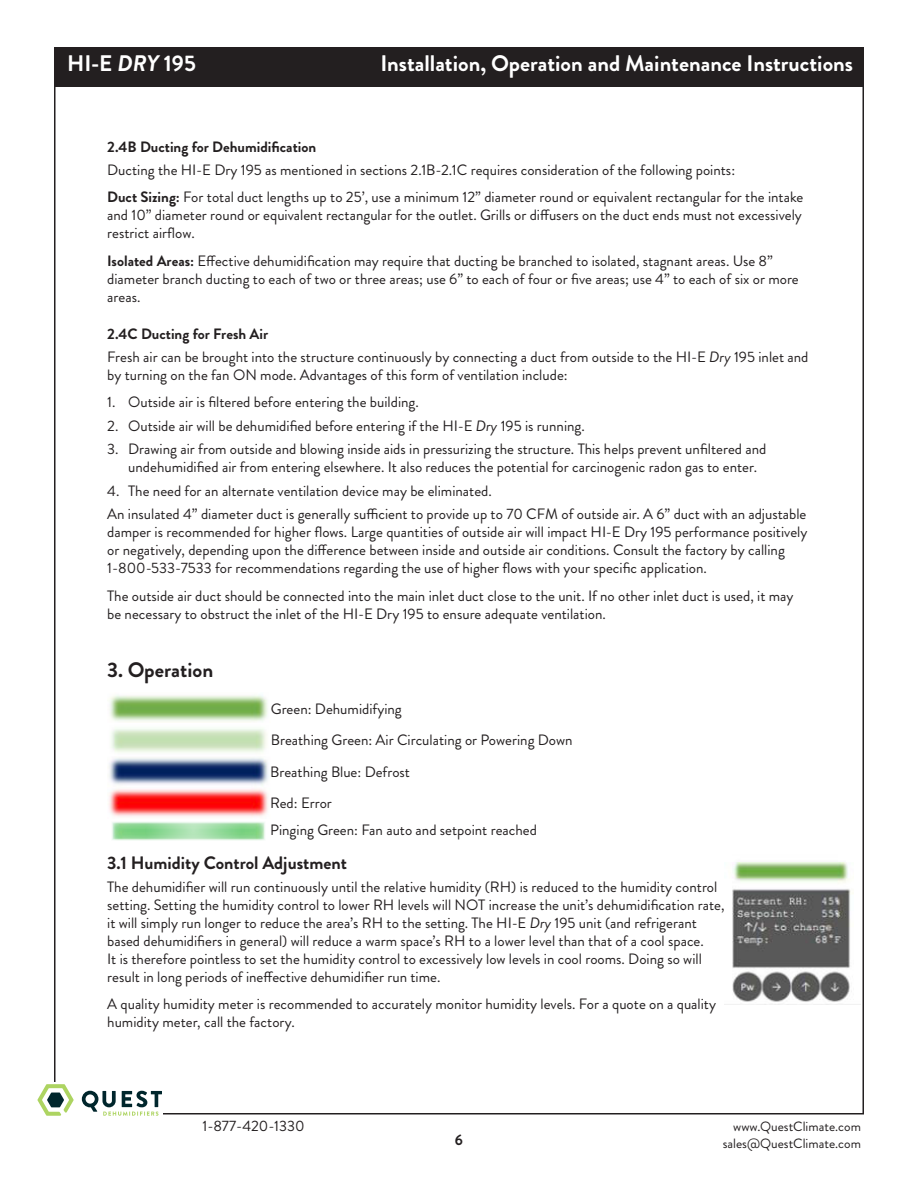
<style>
.page{position:relative;width:918px;height:1188px;background:#fff}
.page>*{position:absolute;margin:0;border:0;box-sizing:border-box;transform-origin:0 0}
.t1{font:700 22.5px "Brandon Grotesque";color:#fff}
.Bold_14_pt_subheads{font:700 21px "Brandon Grotesque";color:#231f20}
._12pt_bold{font:700 18px "Brandon Grotesque";color:#231f20}
.body_text{font:15px/18px "Brandon Grotesque";color:#231f20}
.Bullet_Body_Text{font:15px/18px "Brandon Grotesque";color:#231f20}
._10_pt_bold_body_tex{font:700 15px "Brandon Grotesque";color:#231f20}
.t2{font:13.5px/16.2px "Brandon Grotesque";color:#231f20;text-align:right}
.s1{font-style:italic}
.s2{font-weight:700}
</style>
<div class="page">
<div style="left:54px;top:47px;width:810px;height:40px;background:#231f20"></div>
<svg style="left:38px;top:1084px;width:36px;height:32px"></svg>
<svg style="left:82px;top:1091px;width:80px;height:25px"></svg>
<img style="left:725px;top:862px;width:136px;height:143px">
<img style="left:109px;top:695px;width:160px;height:122px">
<div style="left:110px;top:820px;width:156px;height:22px;background:#00622c;opacity:.75"></div>
<h1 class="t1" style="left:67px;top:47px;width:130px">HI-E <span class="s1">DRY</span> 195</h1>
<h1 class="t1" style="left:381px;top:47px;width:474px">Installation, Operation and Maintenance Instructions</h1>
<p class="_10_pt_bold_body_tex" style="left:107px;top:137px;width:211px">2.4B Ducting for Dehumidification</p>
<p class="body_text" style="left:107px;top:161px;width:629px">Ducting the HI-E Dry 195 as mentioned in sections 2.1B-2.1C requires consideration of the following points:</p>
<p class="body_text" style="left:107px;top:188px;width:698px;text-align:justify"><span class="s2">Duct Sizing:</span> For total duct lengths up to 25’, use a minimum 12” diameter round or equivalent rectangular for the intake and 10” diameter round or equivalent rectangular for the outlet. Grills or diffusers on the duct ends must not excessively restrict airflow.</p>
<p class="body_text" style="left:107px;top:252px;width:693px"><span class="s2">Isolated Areas:</span> Effective dehumidification may require that ducting be branched to isolated, stagnant areas. Use 8” diameter branch ducting to each of two or three areas; use 6” to each of four or five areas; use 4” to each of six or more areas.</p>
<p class="_10_pt_bold_body_tex" style="left:107px;top:324px;width:162px">2.4C Ducting for Fresh Air</p>
<p class="body_text" style="left:107px;top:348px;width:703px">Fresh air can be brought into the structure continuously by connecting a duct from outside to the HI-E <span class="s1">Dry</span> 195 inlet and by turning on the fan ON mode. Advantages of this form of ventilation include:</p>
<p class="Bullet_Body_Text" style="left:107px;top:394px;width:313px">1. Outside air is filtered before entering the building.</p>
<p class="Bullet_Body_Text" style="left:107px;top:417px;width:479px">2. Outside air will be dehumidified before entering if the HI-E <span class="s1">Dry</span> 195 is running.</p>
<p class="Bullet_Body_Text" style="left:128px;top:440px;width:640px;text-indent:-21px">3. Drawing air from outside and blowing inside aids in pressurizing the structure. This helps prevent unfiltered and undehumidified air from entering elsewhere. It also reduces the potential for carcinogenic radon gas to enter.</p>
<p class="Bullet_Body_Text" style="left:107px;top:482px;width:386px">4. The need for an alternate ventilation device may be eliminated.</p>
<p class="body_text" style="left:107px;top:505px;width:702px">An insulated 4” diameter duct is generally sufficient to provide up to 70 CFM of outside air. A 6” duct with an adjustable damper is recommended for higher flows. Large quantities of outside air will impact HI-E Dry 195 performance positively or negatively, depending upon the difference between inside and outside air conditions. Consult the factory by calling 1-800-533-7533 for recommendations regarding the use of higher flows with your specific application.</p>
<p class="body_text" style="left:107px;top:587px;width:688px">The outside air duct should be connected into the main inlet duct close to the unit. If no other inlet duct is used, it may be necessary to obstruct the inlet of the HI-E Dry 195 to ensure adequate ventilation.</p>
<p class="Bold_14_pt_subheads" style="left:107px;top:655px;width:108px">3. Operation</p>
<p class="body_text" style="left:271px;top:700px;width:132px">Green: Dehumidifying</p>
<p class="body_text" style="left:271px;top:731px;width:303px">Breathing Green: Air Circulating or Powering Down</p>
<p class="body_text" style="left:270px;top:763px;width:141px">Breathing Blue: Defrost</p>
<p class="body_text" style="left:270px;top:794px;width:63px">Red: Error</p>
<p class="body_text" style="left:270px;top:821px;width:268px">Pinging Green: Fan auto and setpoint reached</p>
<p class="_12pt_bold" style="left:107px;top:851px;width:241px">3.1 Humidity Control Adjustment</p>
<p class="body_text" style="left:107px;top:878px;width:619px">The dehumidifier will run continuously until the relative humidity (RH) is reduced to the humidity control setting. Setting the humidity control to lower RH levels will NOT increase the unit’s dehumidification rate, it will simply run longer to reduce the area’s RH to the setting. The HI-E <span class="s1">Dry</span> 195 unit (and refrigerant based dehumidifiers in general) will reduce a warm space’s RH to a lower level than that of a cool space.<br>It is therefore pointless to set the humidity control to excessively low levels in cool rooms. Doing so will result in long periods of ineffective dehumidifier run time.</p>
<p class="body_text" style="left:107px;top:995px;width:610px">A quality humidity meter is recommended to accurately monitor humidity levels. For a quote on a quality humidity meter, call the factory.</p>
<p class="body_text" style="left:202px;top:1117px;width:104px">1-877-420-1330</p>
<p class="_10_pt_bold_body_tex" style="left:455px;top:1129px;width:10px">6</p>
<p class="t2" style="left:723px;top:1119px;width:140px">www.QuestClimate.com sales@QuestClimate.com</p>
</div>
